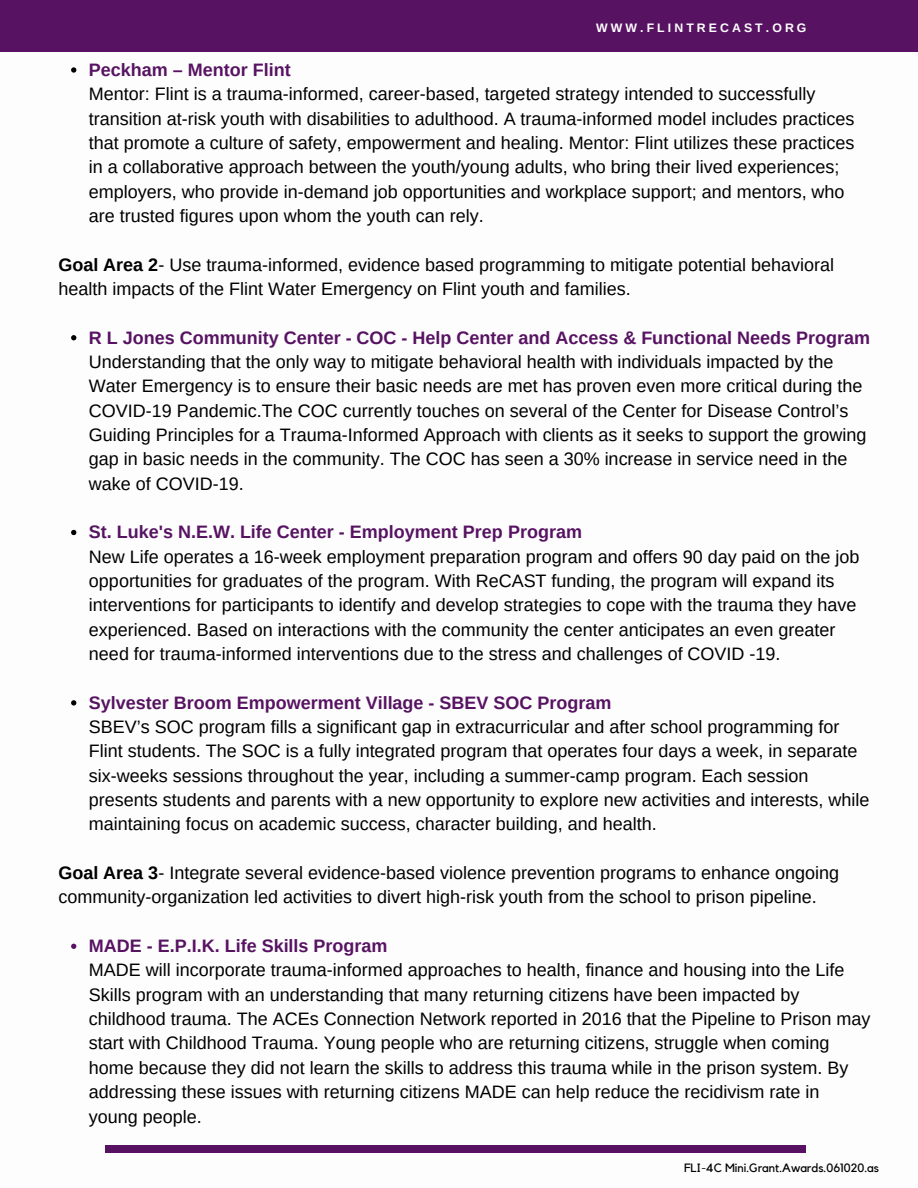
<style>
.page{position:relative;width:918px;height:1188px;background:#fff}
.page>*{position:absolute;margin:0;border:0;box-sizing:border-box;transform-origin:0 0}
.t1{font:18px/24.3px "Arimo";color:#000}
.t2{font:700 18px "Arimo";color:#571362}
.t3{font:700 12.3px "Arimo";letter-spacing:.25em;color:#fff}
.t4{font:12px "Kollektif";color:#000}
.s1{font-weight:700}
</style>
<div class="page">
<div style="left:105px;top:1146px;width:701px;height:6px;background:#571362"></div>
<div style="left:0;top:0;width:918px;height:51px;background:#571362"></div>
<svg style="left:71px;top:67px;width:5px;height:6px"></svg>
<svg style="left:71px;top:335px;width:5px;height:5px"></svg>
<svg style="left:71px;top:530px;width:5px;height:5px"></svg>
<svg style="left:71px;top:700px;width:5px;height:6px"></svg>
<svg style="left:71px;top:944px;width:5px;height:5px"></svg>
<p class="t2" style="left:89px;top:60px;width:203px">Peckham – Mentor Flint</p>
<p class="t3" style="left:596px;top:21px;width:212px">WWW.FLINTRECAST.ORG</p>
<p class="t1" style="left:89px;top:82px;width:767px">Mentor: Flint is a trauma-informed, career-based, targeted strategy intended to successfully transition at-risk youth with disabilities to adulthood. A trauma-informed model includes practices that promote a culture of safety, empowerment and healing. Mentor: Flint utilizes these practices in a collaborative approach between the youth/young adults, who bring their lived experiences; employers, who provide in-demand job opportunities and workplace support; and mentors, who are trusted figures upon whom the youth can rely.</p>
<p class="t1" style="left:58px;top:252px;width:777px"><span class="s1">Goal Area 2</span>- Use trauma-informed, evidence based programming to mitigate potential behavioral health impacts of the Flint Water Emergency on Flint youth and families.</p>
<p class="t2" style="left:89px;top:327px;width:783px">R L Jones Community Center - COC - Help Center and Access &amp; Functional Needs Program</p>
<p class="t1" style="left:89px;top:350px;width:779px">Understanding that the only way to mitigate behavioral health with individuals impacted by the Water Emergency is to ensure their basic needs are met has proven even more critical during the COVID-19 Pandemic.The COC currently touches on several of the Center for Disease Control’s Guiding Principles for a Trauma-Informed Approach with clients as it seeks to support the growing gap in basic needs in the community. The COC has seen a 30% increase in service need in the wake of COVID-19.</p>
<p class="t2" style="left:89px;top:522px;width:495px">St. Luke's N.E.W. Life Center - Employment Prep Program</p>
<p class="t1" style="left:89px;top:544px;width:772px">New Life operates a 16-week employment preparation program and offers 90 day paid on the job opportunities for graduates of the program. With ReCAST funding, the program will expand its interventions for participants to identify and develop strategies to cope with the trauma they have experienced. Based on interactions with the community the center anticipates an even greater need for trauma-informed interventions due to the stress and challenges of COVID -19.</p>
<p class="t2" style="left:89px;top:692px;width:524px">Sylvester Broom Empowerment Village - SBEV SOC Program</p>
<p class="t1" style="left:89px;top:715px;width:782px">SBEV’s SOC program fills a significant gap in extracurricular and after school programming for Flint students. The SOC is a fully integrated program that operates four days a week, in separate six-weeks sessions throughout the year, including a summer-camp program. Each session presents students and parents with a new opportunity to explore new activities and interests, while maintaining focus on academic success, character building, and health.</p>
<p class="t1" style="left:58px;top:861px;width:782px"><span class="s1">Goal Area 3</span>- Integrate several evidence-based violence prevention programs to enhance ongoing community-organization led activities to divert high-risk youth from the school to prison pipeline.</p>
<p class="t2" style="left:89px;top:936px;width:300px">MADE - E.P.I.K. Life Skills Program</p>
<p class="t1" style="left:89px;top:958px;width:783px">MADE will incorporate trauma-informed approaches to health, finance and housing into the Life Skills program with an understanding that many returning citizens have been impacted by childhood trauma. The ACEs Connection Network reported in 2016 that the Pipeline to Prison may start with Childhood Trauma. Young people who are returning citizens, struggle when coming home because they did not learn the skills to address this trauma while in the prison system. By addressing these issues with returning citizens MADE can help reduce the recidivism rate in young people.</p>
<p class="t4" style="left:684px;top:1162px;width:196px">FLI-4C Mini.Grant.Awards.061020.as</p>
</div>
